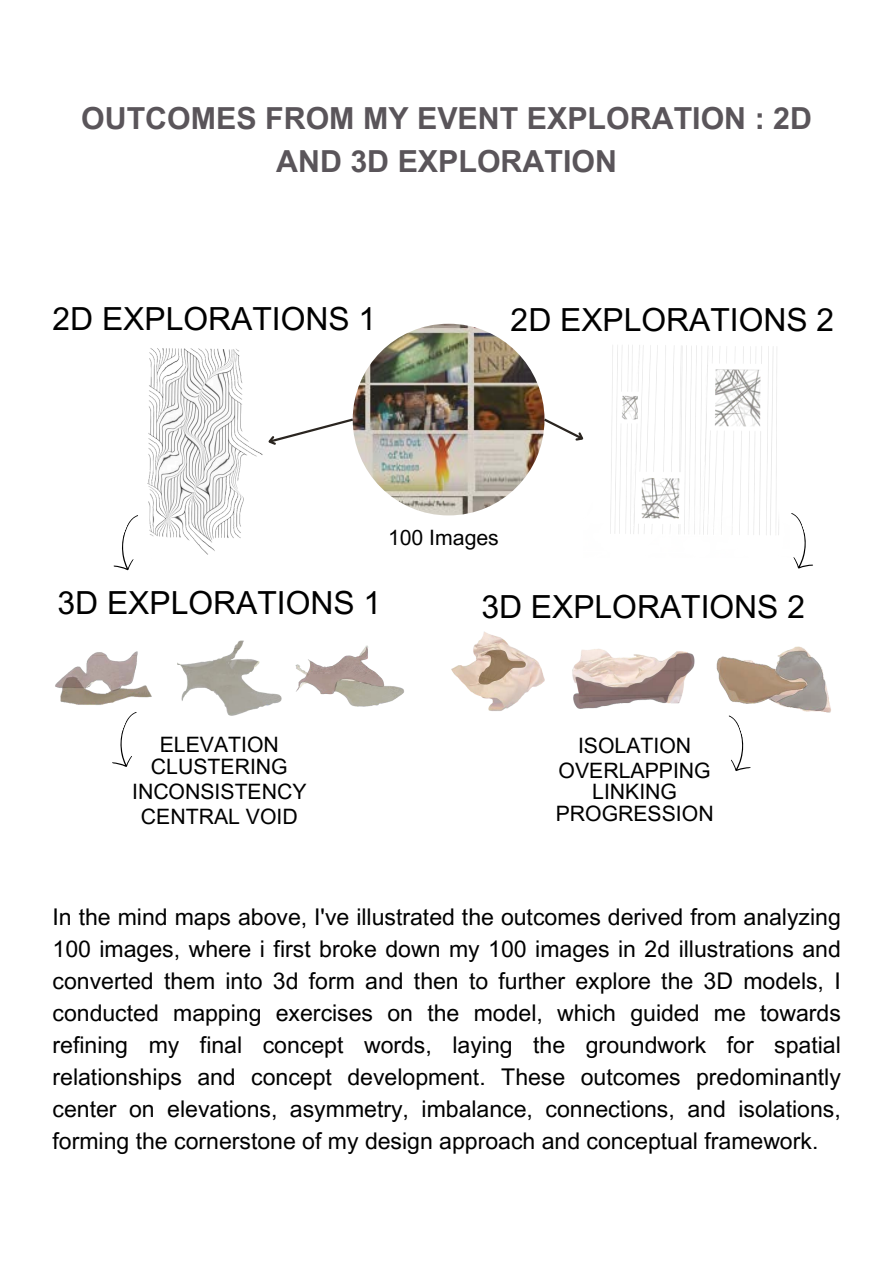
<style>
.page{position:relative;width:893px;height:1263px;background:#fff}
.page>*{position:absolute;margin:0;border:0;box-sizing:border-box;transform-origin:0 0}
.t1{font:31.8px "Arial MT Pro";color:#000}
.t2{font:700 30.38px/42.2px "Arial MT Pro";color:#5a555a;text-align:center}
.t3{font:23.02px/32.1px "Arial MT Pro";color:#000;text-align:justify}
.t4{font:21.23px "Arial MT Pro";color:#000}
</style>
<div class="page">
<img style="left:610px;top:345px;width:169px;height:190px">
<img style="left:572px;top:649px;width:123px;height:60px">
<img style="left:716px;top:646px;width:115px;height:67px">
<img style="left:451px;top:631px;width:94px;height:80px">
<img style="left:147px;top:348px;width:116px;height:207px">
<img style="left:295px;top:645px;width:109px;height:62px">
<img style="left:177px;top:640px;width:105px;height:76px">
<img style="left:55px;top:651px;width:97px;height:54px">
<img style="left:353px;top:324px;width:191px;height:191px;border-radius:50%">
<svg style="left:541px;top:416px;width:43px;height:29px"></svg>
<svg style="left:268px;top:417px;width:87px;height:28px"></svg>
<svg style="left:113px;top:512px;width:37px;height:59px"></svg>
<svg style="left:791px;top:513px;width:22px;height:56px"></svg>
<svg style="left:112px;top:712px;width:25px;height:55px"></svg>
<svg style="left:728px;top:715px;width:23px;height:56px"></svg>
<h1 class="t2" style="left:81px;top:101px;width:732px">OUTCOMES FROM MY EVENT EXPLORATION : 2D<br>AND 3D EXPLORATION</h1>
<p class="t1" style="left:53px;top:307px;width:325px">2D EXPLORATIONS 1</p>
<h3 class="t1" style="left:510px;top:308px;width:325px">2D EXPLORATIONS 2</h3>
<h3 class="t4" style="left:388px;top:530px;width:112px">100 Images</h3>
<p class="t1" style="left:57px;top:590px;width:325px">3D EXPLORATIONS 1</p>
<p class="t1" style="left:481px;top:594px;width:325px">3D EXPLORATIONS 2</p>
<h3 class="t4" style="left:160px;top:737px;width:121px">ELEVATION</h3>
<h3 class="t4" style="left:151px;top:759px;width:138px">CLUSTERING</h3>
<h2 class="t4" style="left:141px;top:808px;width:158px">CENTRAL VOID</h2>
<p class="t4" style="left:132px;top:783px;width:176px">INCONSISTENCY</p>
<p class="t4" style="left:578px;top:738px;width:115px">ISOLATION</p>
<p class="t4" style="left:558px;top:763px;width:154px">OVERLAPPING</p>
<p class="t4" style="left:556px;top:806px;width:159px">PROGRESSION</p>
<h3 class="t4" style="left:592px;top:784px;width:86px">LINKING</h3>
<h2 class="t3" style="left:53px;top:903px;width:790px">In the mind maps above, I've illustrated the outcomes derived from analyzing 100 images, where i first broke down my 100 images in 2d illustrations and converted them into 3d form and then to further explore the 3D models, I conducted mapping exercises on the model, which guided me towards refining my final concept words, laying the groundwork for spatial relationships and concept development. These outcomes predominantly center on elevations, asymmetry, imbalance, connections, and isolations, forming the cornerstone of my design approach and conceptual framework.</h2>
</div>
